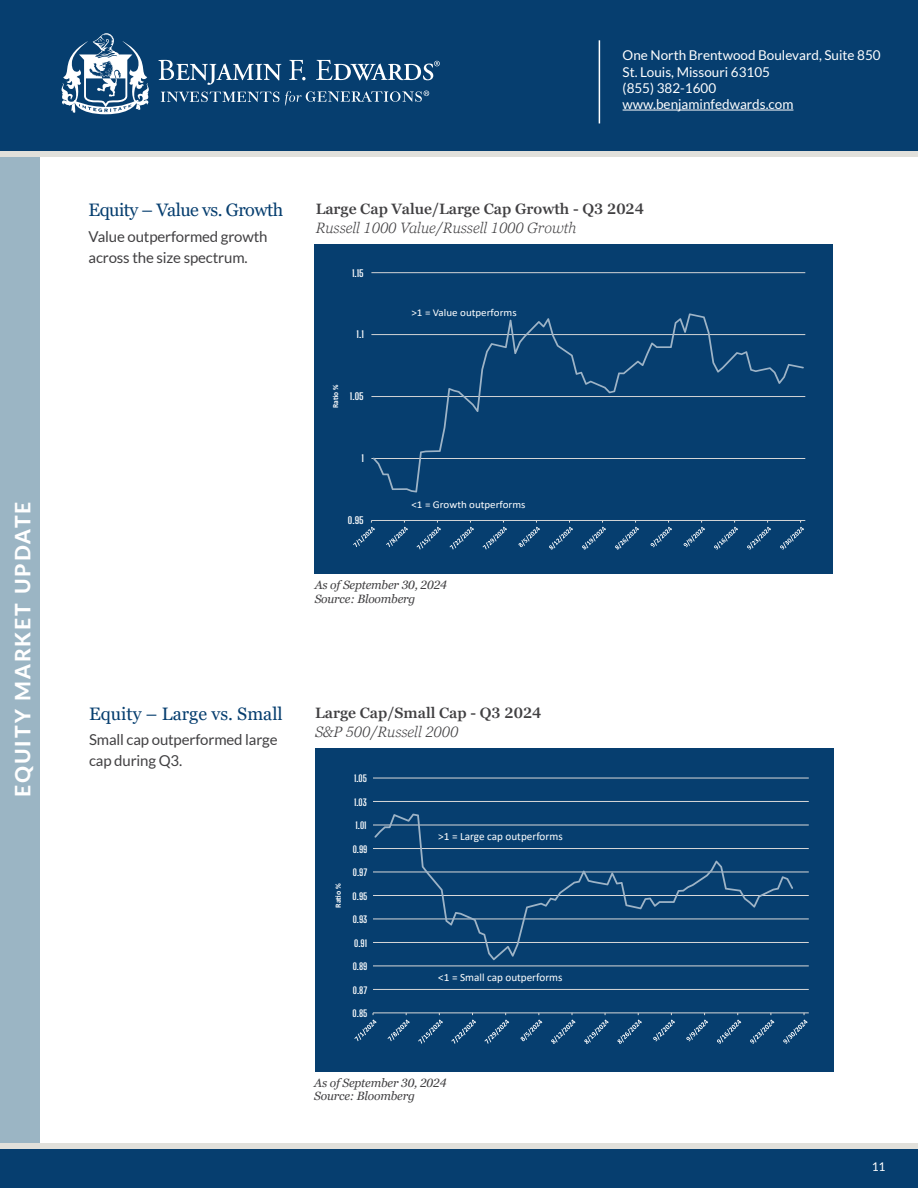
<style>
.page{position:relative;width:918px;height:1188px;background:#fff}
.page>*{position:absolute;margin:0;border:0;box-sizing:border-box;transform-origin:0 0}
.t1{font:800 21px "Lato";letter-spacing:.1em;color:#fff}
.t2{font:18px "Georgia Pro";letter-spacing:-.03em;color:#063e6f}
.t3{font:18px "Georgia Pro";color:#063e6f}
.t4{font:15px/21px "Lato";letter-spacing:-.01em;color:#414042}
.t5{font:600 15px "Georgia Pro";color:#414042}
.t6{font:italic 300 15px "Georgia Pro";color:#414042}
.t7{font:13.5px/16.2px "Lato";color:#fff}
.t8{font:italic 12px/13.5px "Georgia Pro";letter-spacing:-.015em;color:#414042}
.t9{font:12px "Lato";color:#fff}
.t10{font:11.1px "Calibri";color:#fff}
.t11{font:10.5px "Calibri";color:#fff;scale:1.06 1}
.t12{font:700 9.6px "Big Shoulders Display";color:#fff;scale:1.06 1}
.t13{font:700 9.45px "Big Shoulders Display";color:#fff}
.t14{font:700 7.95px "Calibri";color:#fff}
.t15{font:700 7.8px "Calibri";color:#fff;scale:.95 1}
</style>
<div class="page">
<div style="left:314px;top:244px;width:519px;height:330px;background:#063e6f"></div>
<hr style="left:371px;top:458px;width:434px;height:1px;background:#d9d9d9">
<hr style="left:371px;top:396px;width:434px;height:1px;background:#d9d9d9">
<hr style="left:371px;top:334px;width:434px;height:1px;background:#d9d9d9">
<hr style="left:371px;top:272px;width:434px;height:1px;background:#d9d9d9">
<hr style="left:371px;top:520px;width:434px;height:1px;background:#d9d9d9">
<svg style="left:373px;top:313px;width:431px;height:179px"></svg>
<svg style="left:353px;top:520px;width:22px;height:27px"></svg>
<svg style="left:386px;top:521px;width:22px;height:26px"></svg>
<svg style="left:417px;top:521px;width:24px;height:29px"></svg>
<svg style="left:450px;top:521px;width:24px;height:29px"></svg>
<svg style="left:483px;top:521px;width:24px;height:29px"></svg>
<svg style="left:519px;top:521px;width:21px;height:26px"></svg>
<svg style="left:549px;top:521px;width:24px;height:29px"></svg>
<svg style="left:582px;top:521px;width:24px;height:29px"></svg>
<svg style="left:615px;top:521px;width:24px;height:29px"></svg>
<svg style="left:651px;top:521px;width:21px;height:26px"></svg>
<svg style="left:684px;top:521px;width:21px;height:26px"></svg>
<svg style="left:714px;top:521px;width:24px;height:29px"></svg>
<svg style="left:747px;top:521px;width:24px;height:29px"></svg>
<svg style="left:780px;top:521px;width:24px;height:29px"></svg>
<div style="left:315px;top:748px;width:519px;height:324px;background:#063e6f"></div>
<hr style="left:373px;top:989px;width:436px;height:1px;background:#d9d9d9">
<hr style="left:373px;top:966px;width:436px;height:1px;background:#d9d9d9">
<hr style="left:373px;top:942px;width:436px;height:1px;background:#d9d9d9">
<hr style="left:373px;top:919px;width:436px;height:1px;background:#d9d9d9">
<hr style="left:373px;top:895px;width:436px;height:1px;background:#d9d9d9">
<hr style="left:373px;top:872px;width:436px;height:1px;background:#d9d9d9">
<hr style="left:373px;top:848px;width:436px;height:1px;background:#d9d9d9">
<hr style="left:373px;top:825px;width:436px;height:1px;background:#d9d9d9">
<hr style="left:373px;top:801px;width:436px;height:1px;background:#d9d9d9">
<hr style="left:373px;top:778px;width:436px;height:1px;background:#d9d9d9">
<hr style="left:373px;top:1013px;width:436px;height:1px;background:#d9d9d9">
<svg style="left:374px;top:814px;width:419px;height:146px"></svg>
<svg style="left:354px;top:1013px;width:23px;height:28px"></svg>
<svg style="left:388px;top:1013px;width:22px;height:28px"></svg>
<svg style="left:418px;top:1013px;width:25px;height:31px"></svg>
<svg style="left:451px;top:1013px;width:25px;height:31px"></svg>
<svg style="left:484px;top:1013px;width:25px;height:31px"></svg>
<svg style="left:521px;top:1013px;width:21px;height:28px"></svg>
<svg style="left:551px;top:1013px;width:24px;height:31px"></svg>
<svg style="left:584px;top:1013px;width:25px;height:31px"></svg>
<svg style="left:617px;top:1013px;width:25px;height:31px"></svg>
<svg style="left:653px;top:1013px;width:22px;height:28px"></svg>
<svg style="left:686px;top:1013px;width:22px;height:28px"></svg>
<svg style="left:717px;top:1013px;width:24px;height:31px"></svg>
<svg style="left:750px;top:1013px;width:24px;height:31px"></svg>
<svg style="left:783px;top:1013px;width:25px;height:31px"></svg>
<div style="left:0;top:154px;width:40px;height:990px;background:#9bb5c4"></div>
<div style="left:0;top:0;width:918px;height:151px;background:#063e6f"></div>
<hr style="left:623px;top:110px;width:170px;height:1px;background:#fff">
<hr style="left:599px;top:40px;width:1px;height:83px;background:#fff">
<div style="left:0;top:1148px;width:918px;height:40px;background:#063e6f"></div>
<div style="left:0;top:1144px;width:918px;height:5px;background:#e1e0db"></div>
<div style="left:0;top:151px;width:918px;height:5px;background:#e1e0db"></div>
<svg style="left:62px;top:33px;width:87px;height:81px"></svg>
<svg style="left:161px;top:92px;width:118px;height:10px"></svg>
<svg style="left:158px;top:60px;width:123px;height:25px"></svg>
<svg style="left:289px;top:60px;width:17px;height:20px"></svg>
<svg style="left:316px;top:60px;width:124px;height:20px"></svg>
<svg style="left:285px;top:91px;width:144px;height:15px"></svg>
<h1 class="t1" style="left:7px;top:797px;width:297px;rotate:-90deg">EQUITY MARKET UPDATE</h1>
<p class="t7" style="left:623px;top:47px;width:260px">One North Brentwood Boulevard, Suite 850<br>St. Louis, Missouri 63105<br>(855) 382-1600 www.benjaminfedwards.com</p>
<h2 class="t2" style="left:89px;top:200px;width:196px">Equity – Value vs. Growth</h2>
<p class="t4" style="left:89px;top:226px;width:181px">Value outperformed growth across the size spectrum.</p>
<p class="t5" style="left:316px;top:200px;width:330px">Large Cap Value/Large Cap Growth - Q3 2024</p>
<p class="t6" style="left:316px;top:220px;width:262px">Russell 1000 Value/Russell 1000 Growth</p>
<p class="t12" style="left:352px;top:266px;width:13px">1.15</p>
<p class="t12" style="left:357px;top:328px;width:8px">1.1</p>
<p class="t15" style="left:330px;top:408px;width:26px;rotate:-90deg">Ra o%</p>
<p class="t12" style="left:350px;top:390px;width:15px">1.05</p>
<p class="t12" style="left:361px;top:452px;width:4px">1</p>
<p class="t12" style="left:348px;top:514px;width:16px">0.95</p>
<p class="t11" style="left:411px;top:305px;width:101px">&gt;1 = Value outperforms</p>
<p class="t11" style="left:411px;top:497px;width:109px">&lt;1 = Growth outperforms</p>
<p class="t8" style="left:315px;top:579px;width:134px">As of September 30, 2024<br>Source: Bloomberg</p>
<h2 class="t3" style="left:89px;top:703px;width:195px">Equity – Large vs. Small</h2>
<p class="t4" style="left:89px;top:729px;width:190px">Small cap outperformed large cap during Q3.</p>
<p class="t5" style="left:315px;top:704px;width:228px">Large Cap/Small Cap - Q3 2024</p>
<p class="t6" style="left:315px;top:723px;width:145px">S&amp;P 500/Russell 2000</p>
<p class="t13" style="left:354px;top:772px;width:14px">1.05</p>
<p class="t13" style="left:354px;top:796px;width:14px">1.03</p>
<p class="t14" style="left:332px;top:908px;width:26px;rotate:-90deg">Ra o%</p>
<p class="t13" style="left:356px;top:819px;width:12px">1.01</p>
<p class="t13" style="left:353px;top:843px;width:16px">0.99</p>
<p class="t13" style="left:353px;top:866px;width:16px">0.97</p>
<p class="t13" style="left:353px;top:890px;width:16px">0.95</p>
<p class="t13" style="left:353px;top:913px;width:16px">0.93</p>
<p class="t13" style="left:354px;top:937px;width:14px">0.91</p>
<p class="t13" style="left:353px;top:960px;width:16px">0.89</p>
<p class="t13" style="left:353px;top:984px;width:16px">0.87</p>
<p class="t13" style="left:353px;top:1007px;width:16px">0.85</p>
<p class="t10" style="left:438px;top:829px;width:126px">&gt;1 = Large cap outperforms</p>
<p class="t10" style="left:438px;top:970px;width:126px">&lt;1 = Small cap outperforms</p>
<p class="t8" style="left:314px;top:1076px;width:134px">As of September 30, 2024<br>Source: Bloomberg</p>
<p class="t9" style="left:872px;top:1160px;width:15px">11</p>
</div>
